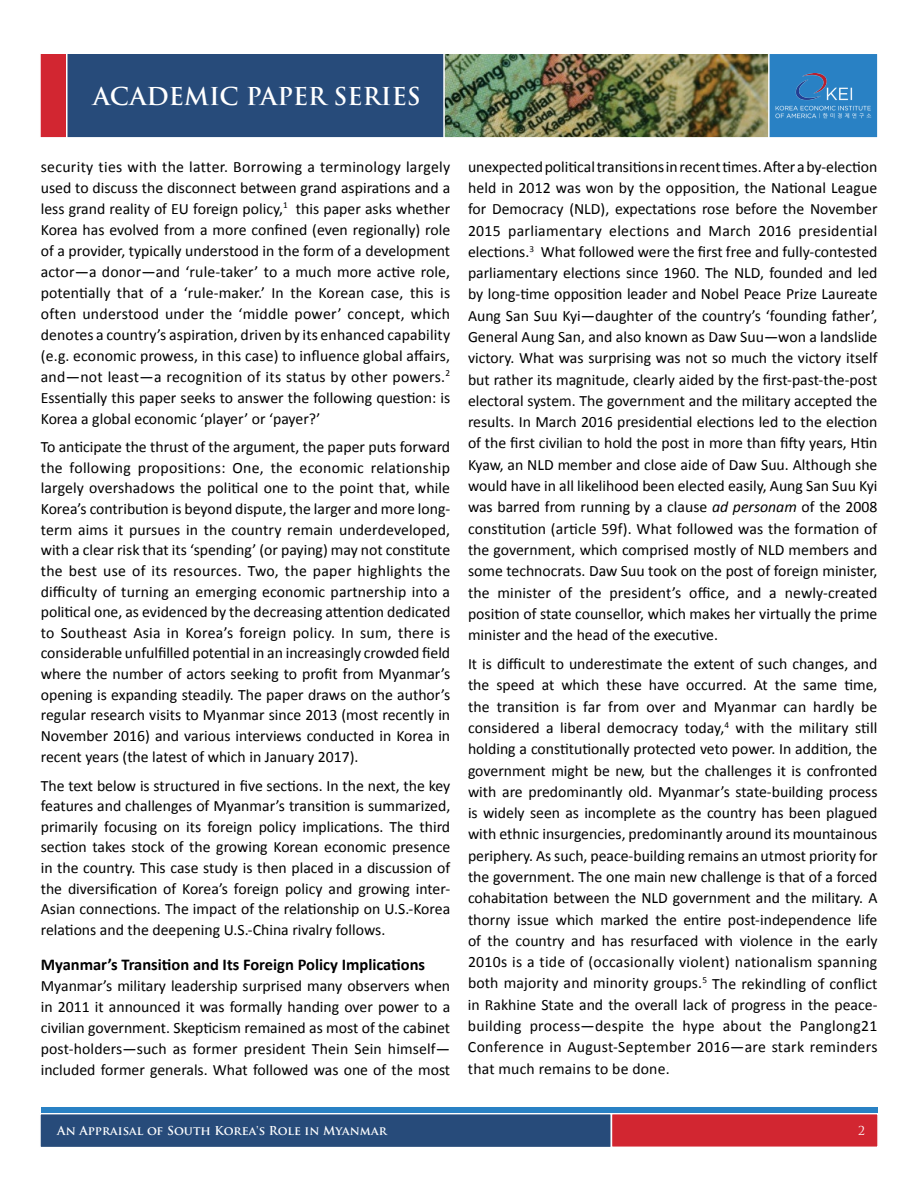
<style>
.page{position:relative;width:918px;height:1188px;background:#fff}
.page>*{position:absolute;margin:0;border:0;box-sizing:border-box;transform-origin:0 0}
.t1{font:700 24px "Trajan Pro";color:#fff}
.t2{font:700 16.5px "Calibri";color:#000}
.t3{font:15.75px/21.3px "Calibri";color:#000;text-align:justify}
.t4{font:700 12px "Trajan Pro";color:#fff}
.t5{font:12px "Trajan Pro";color:#fff}
.s1{font-style:italic}
</style>
<div class="page">
<div style="left:63px;top:52px;width:789px;height:87px;background:#274b7a;border:2px solid #fff"></div>
<div style="left:39px;top:52px;width:29px;height:87px;background:#d22631;border:2px solid #fff"></div>
<div style="left:767px;top:53px;width:112px;height:86px;background:#2981c4;border:2px solid #fff"></div>
<div style="left:39px;top:1113px;width:573px;height:35px;background:#274b7a;border:2px solid #fff"></div>
<div style="left:611px;top:1113px;width:268px;height:35px;background:#d22631;border:2px solid #fff"></div>
<div style="left:41px;top:1107px;width:836px;height:6px;background:#2981c4"></div>
<img style="left:443px;top:52px;width:327px;height:87px">
<img style="left:776px;top:74px;width:96px;height:44px">
<h1 class="t1" style="left:93px;top:81px;width:329px">ACADEMIC PAPER SERIES</h1>
<p class="t3" style="left:41px;top:155px;width:411px">security ties with the latter. Borrowing a terminology largely used to discuss the disconnect between grand aspirations and a less grand reality of EU foreign policy,<sup>1</sup> this paper asks whether Korea has evolved from a more confined (even regionally) role of a provider, typically understood in the form of a development actor—a donor—and ‘rule-taker’ to a much more active role, potentially that of a ‘rule-maker.’ In the Korean case, this is often understood under the ‘middle power’ concept, which denotes a country’s aspiration, driven by its enhanced capability (e.g. economic prowess, in this case) to influence global affairs, and—not least—a recognition of its status by other powers.<sup>2<br></sup>Essentially this paper seeks to answer the following question: is Korea a global economic ‘player’ or ‘payer?’</p>
<p class="t3" style="left:41px;top:436px;width:411px;line-height:20.7px">To anticipate the thrust of the argument, the paper puts forward the following propositions: One, the economic relationship largely overshadows the political one to the point that, while Korea’s contribution is beyond dispute, the larger and more long&shy;term aims it pursues in the country remain underdeveloped, with a clear risk that its ‘spending’ (or paying) may not constitute the best use of its resources. Two, the paper highlights the difficulty of turning an emerging economic partnership into a political one, as evidenced by the decreasing attention dedicated to Southeast Asia in Korea’s foreign policy. In sum, there is considerable unfulfilled potential in an increasingly crowded field where the number of actors seeking to profit from Myanmar’s opening is expanding steadily. The paper draws on the author’s regular research visits to Myanmar since 2013 (most recently in November 2016) and various interviews conducted in Korea in recent years (the latest of which in January 2017).</p>
<p class="t3" style="left:41px;top:774px;width:411px;line-height:20.7px">The text below is structured in five sections. In the next, the key features and challenges of Myanmar’s transition is summarized, primarily focusing on its foreign policy implications. The third section takes stock of the growing Korean economic presence in the country. This case study is then placed in a discussion of the diversification of Korea’s foreign policy and growing inter-Asian connections. The impact of the relationship on U.S.-Korea relations and the deepening U.S.-China rivalry follows.</p>
<p class="t2" style="left:41px;top:954px;width:386px">Myanmar’s Transition and Its Foreign Policy Implications</p>
<p class="t3" style="left:41px;top:974px;width:411px">Myanmar’s military leadership surprised many observers when in 2011 it announced it was formally handing over power to a civilian government. Skepticism remained as most of the cabinet post-holders—such as former president Thein Sein himself— included former generals. What followed was one of the most</p>
<p class="t3" style="left:468px;top:155px;width:411px">unexpected political transitions in recent times. After a by-election held in 2012 was won by the opposition, the National League for Democracy (NLD), expectations rose before the November 2015 parliamentary elections and March 2016 presidential elections.<sup>3</sup> What followed were the first free and fully-contested parliamentary elections since 1960. The NLD, founded and led by long-time opposition leader and Nobel Peace Prize Laureate Aung San Suu Kyi—daughter of the country’s ‘founding father’, General Aung San, and also known as Daw Suu—won a landslide victory. What was surprising was not so much the victory itself but rather its magnitude, clearly aided by the first-past-the-post electoral system. The government and the military accepted the results. In March 2016 presidential elections led to the election of the first civilian to hold the post in more than fifty years, Htin Kyaw, an NLD member and close aide of Daw Suu. Although she would have in all likelihood been elected easily, Aung San Suu Kyi was barred from running by a clause <span class="s1">ad personam</span> of the 2008 constitution (article 59f). What followed was the formation of the government, which comprised mostly of NLD members and some technocrats. Daw Suu took on the post of foreign minister, the minister of the president’s office, and a newly-created position of state counsellor, which makes her virtually the prime minister and the head of the executive.</p>
<p class="t3" style="left:468px;top:652px;width:411px">It is difficult to underestimate the extent of such changes, and the speed at which these have occurred. At the same time, the transition is far from over and Myanmar can hardly be considered a liberal democracy today,<sup>4</sup> with the military still holding a constitutionally protected veto power. In addition, the government might be new, but the challenges it is confronted with are predominantly old. Myanmar’s state-building process is widely seen as incomplete as the country has been plagued with ethnic insurgencies, predominantly around its mountainous periphery. As such, peace-building remains an utmost priority for the government. The one main new challenge is that of a forced cohabitation between the NLD government and the military. A thorny issue which marked the entire post-independence life of the country and has resurfaced with violence in the early 2010s is a tide of (occasionally violent) nationalism spanning both majority and minority groups.<sup>5</sup> The rekindling of conflict in Rakhine State and the overall lack of progress in the peace&shy;building process—despite the hype about the Panglong21<br>Conference in August-September 2016—are stark reminders that much remains to be done.</p>
<p class="t4" style="left:57px;top:1123px;width:331px">An Appraisal of South Korea's Role in Myanmar</p>
<p class="t5" style="left:858px;top:1123px;width:8px">2</p>
</div>
